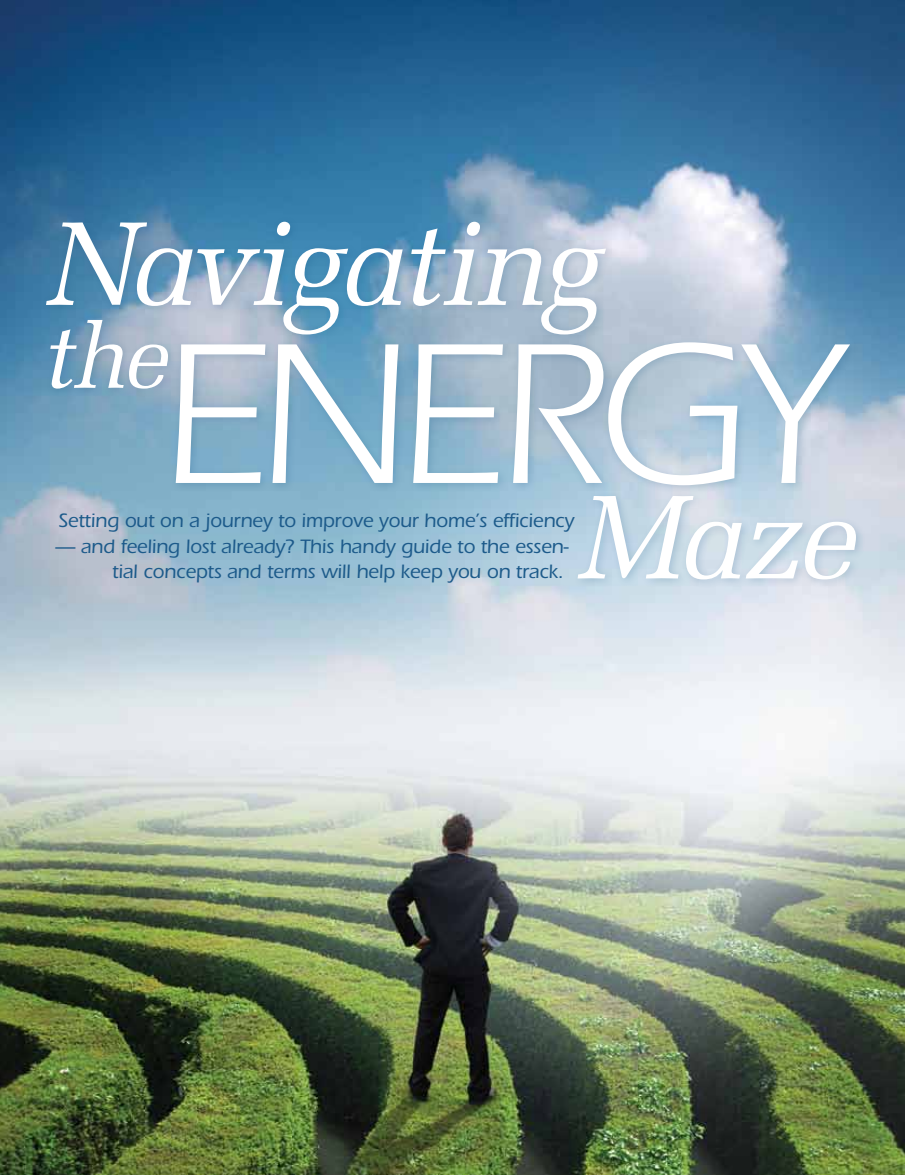
<style>
.page{position:relative;width:905px;height:1175px;background:#fff}
.page>*{position:absolute;margin:0;border:0;box-sizing:border-box;transform-origin:0 0}
.t1{font:207.6px "Itc Eras";color:#fff}
.t2{font:italic 118.95px "Melior";letter-spacing:-.03em;color:#fff}
.t3{font:italic 90.9px "Melior";color:#fff}
.t4{font:500 20.1px/25.5px "Itc Eras";letter-spacing:-.01em;color:#1c5a8a;text-align:right}
</style>
<div class="page">
<img style="left:0;top:0;width:904px;height:1174px">
<div style="left:40px;top:215px;width:825px;height:373px;background:#0a4b7b;opacity:.2"></div>
<h2 class="t2" style="left:43px;top:194px;width:559px">Navigating</h2>
<h1 class="t1" style="left:159px;top:300px;width:676px">Energy</h1>
<h3 class="t3" style="left:44px;top:303px;width:126px">the</h3>
<h2 class="t2" style="left:576px;top:468px;width:282px">Maze</h2>
<p class="t4" style="left:58px;top:508px;width:517px">Setting out on a journey to improve your home’s efficiency</p>
<p class="t4" style="left:55px;top:534px;width:515px">— and feeling lost already? This handy guide to the essen&shy;tial concepts and terms will help keep you on track.</p>
</div>
